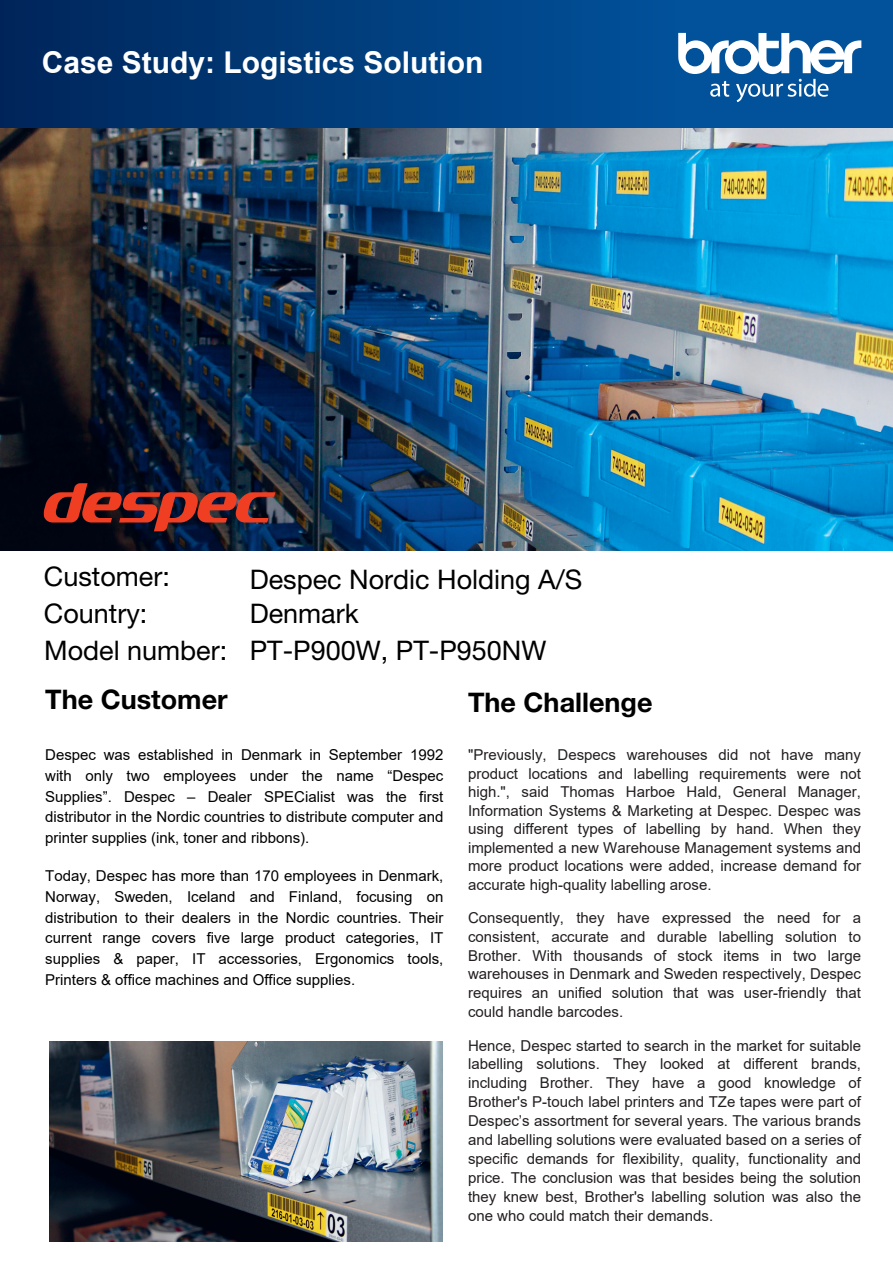
<style>
.page{position:relative;width:893px;height:1263px;background:#fff}
.page>*{position:absolute;margin:0;border:0;box-sizing:border-box;transform-origin:0 0}
.t1{font:700 30px "Arial";color:#fff}
.t2{font:27px/36.9px "Helvetica Neue LTW1 G";color:#000}
.t3{font:700 27px "Helvetica Neue LTW1 G";color:#000}
.t4{font:15px/18.9px "Arial";color:#231f20;text-align:justify}
.t5{font:15px/20.9px "Arial";color:#000;text-align:justify}
</style>
<div class="page">
<img style="left:0;top:128px;width:893px;height:423px">
<div style="left:0;top:0;width:685px;height:128px;background:linear-gradient(to right,#00265a,#01529c)"></div>
<div style="left:685px;top:0;width:208px;height:128px;background:#01519b"></div>
<svg style="left:678px;top:33px;width:183px;height:69px"></svg>
<img style="left:49px;top:1041px;width:393px;height:200px">
<svg style="left:44px;top:476px;width:234px;height:56px;background:#582326"></svg>
<h1 class="t1" style="left:42px;top:42px;width:443px">Case Study: Logistics Solution</h1>
<h2 class="t2" style="left:44px;top:558px;width:128px">Customer:<br>Country:</h2>
<h2 class="t2" style="left:250px;top:560px;width:334px">Despec Nordic Holding A/S</h2>
<h2 class="t2" style="left:250px;top:595px;width:111px">Denmark</h2>
<h2 class="t2" style="left:44px;top:632px;width:504px">Model number: PT-P900W, PT-P950NW</h2>
<h2 class="t3" style="left:468px;top:686px;width:186px">The Challenge</h2>
<p class="t4" style="left:468px;top:746px;width:394px;line-height:18.5px">"Previously, Despecs warehouses did not have many product locations and labelling requirements were not high.", said Thomas Harboe Hald, General Manager, Information Systems &amp; Marketing at Despec. Despec was using different types of labelling by hand. When they implemented a new Warehouse Management systems and more product locations were added, increase demand for accurate high-quality labelling arose.</p>
<p class="t4" style="left:468px;top:909px;width:394px">Consequently, they have expressed the need for a consistent, accurate and durable labelling solution to Brother. With thousands of stock items in two large warehouses in Denmark and Sweden respectively, Despec requires an unified solution that was user-friendly that could handle barcodes.</p>
<p class="t4" style="left:468px;top:1036px;width:394px">Hence, Despec started to search in the market for suitable labelling solutions. They looked at different brands, including Brother. They have a good knowledge of Brother's P-touch label printers and TZe tapes were part of Despec’s assortment for several years. The various brands and labelling solutions were evaluated based on a series of specific demands for flexibility, quality, functionality and price. The conclusion was that besides being the solution they knew best, Brother's labelling solution was also the one who could match their demands.</p>
<h2 class="t3" style="left:45px;top:683px;width:184px">The Customer</h2>
<p class="t5" style="left:45px;top:744px;width:400px">Despec was established in Denmark in September 1992 with only two employees under the name “Despec Supplies”. Despec – Dealer SPECialist was the first distributor in the Nordic countries to distribute computer and printer supplies (ink, toner and ribbons).</p>
<p class="t5" style="left:45px;top:865px;width:400px">Today, Despec has more than 170 employees in Denmark, Norway, Sweden, Iceland and Finland, focusing on distribution to their dealers in the Nordic countries. Their current range covers five large product categories, IT supplies &amp; paper, IT accessories, Ergonomics tools, Printers &amp; office machines and Office supplies.</p>
</div>
